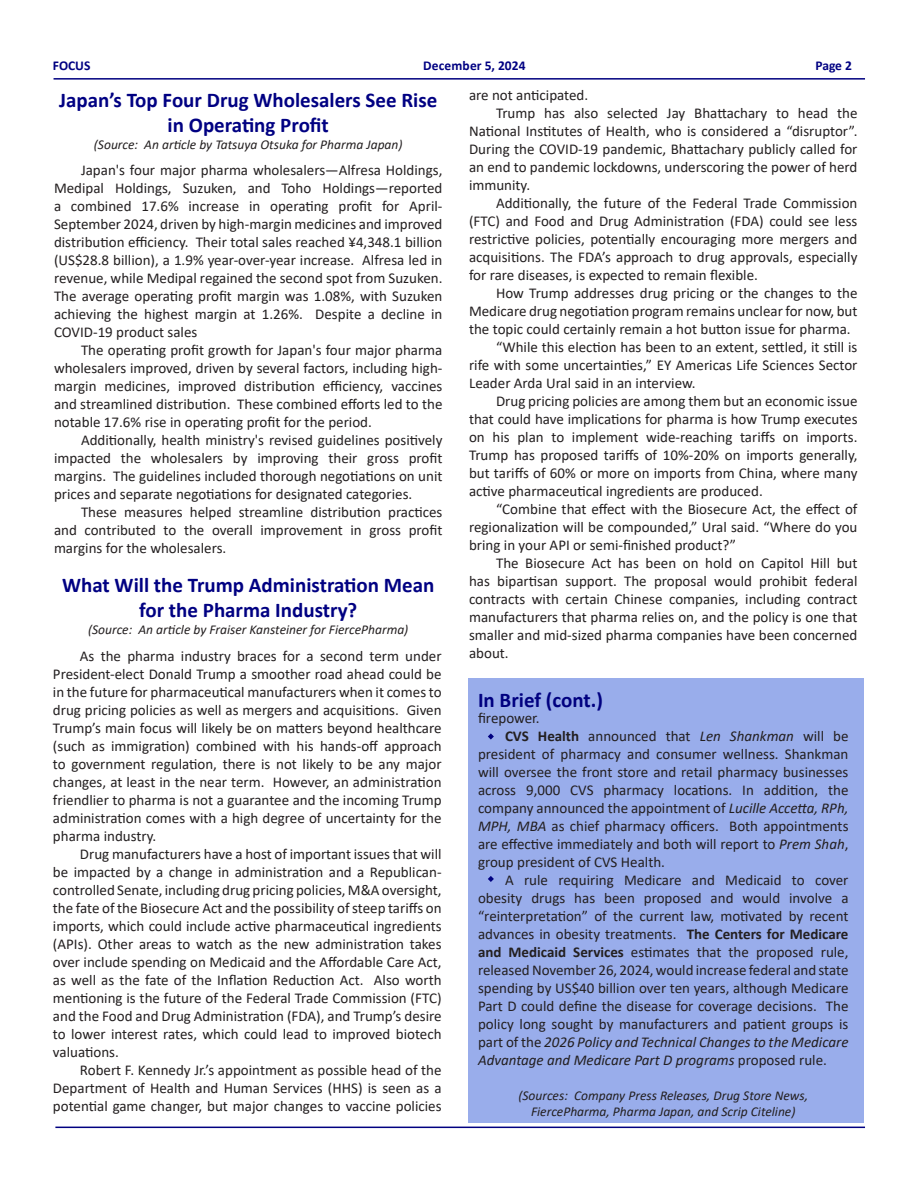
<style>
.page{position:relative;width:918px;height:1188px;background:#fff}
.page>*{position:absolute;margin:0;border:0;box-sizing:border-box;transform-origin:0 0}
.t1{font:700 21px/25.2px "Calibri";color:#000082;text-align:center}
.t2{font:700 21px "Calibri";color:#000080}
.t3{font:15px/18px "Calibri";color:#231f20;text-align:justify}
.t4{font:italic 13.5px/16.2px "Calibri";color:#231f20;text-align:center}
.t5{font:700 13.5px "Calibri";color:#000082}
.s1{font-weight:700}
.s2{font-style:italic}
</style>
<div class="page">
<div style="left:468px;top:678px;width:396px;height:445px;background:#99adeb"></div>
<hr style="left:54px;top:78px;width:811px;height:2px;background:#000080">
<hr style="left:55px;top:1127px;width:810px;height:1px;background:#000080">
<svg style="left:488px;top:876px;width:6px;height:6px"></svg>
<svg style="left:488px;top:733px;width:6px;height:7px"></svg>
<p class="t5" style="left:53px;top:56px;width:39px">FOCUS</p>
<p class="t5" style="left:423px;top:56px;width:104px">December 5, 2024</p>
<p class="t5" style="left:815px;top:56px;width:38px">Page 2</p>
<p class="t1" style="left:59px;top:87px;width:380px">Japan’s Top Four Drug Wholesalers See Rise in Operating Profit</p>
<p class="t4" style="left:94px;top:135px;width:310px">(Source: An article by Tatsuya Otsuka for Pharma Japan)</p>
<p class="t3" style="left:54px;top:160px;width:390px;text-indent:27px">Japan's four major pharma wholesalers—Alfresa Holdings, Medipal Holdings, Suzuken, and Toho Holdings—reported a combined 17.6% increase in operating profit for April-September 2024, driven by high-margin medicines and improved distribution efficiency. Their total sales reached ¥4,348.1 billion (US$28.8 billion), a 1.9% year-over-year increase. Alfresa led in revenue, while Medipal regained the second spot from Suzuken.<br>The average operating profit margin was 1.08%, with Suzuken achieving the highest margin at 1.26%. Despite a decline in COVID-19 product sales</p>
<p class="t3" style="left:54px;top:340px;width:390px;text-indent:27px">The operating profit growth for Japan's four major pharma wholesalers improved, driven by several factors, including high&shy;margin medicines, improved distribution efficiency, vaccines and streamlined distribution. These combined efforts led to the notable 17.6% rise in operating profit for the period.</p>
<p class="t3" style="left:54px;top:430px;width:390px;text-indent:27px">Additionally, health ministry's revised guidelines positively impacted the wholesalers by improving their gross profit margins. The guidelines included thorough negotiations on unit prices and separate negotiations for designated categories.</p>
<p class="t3" style="left:54px;top:502px;width:390px;text-indent:27px">These measures helped streamline distribution practices and contributed to the overall improvement in gross profit margins for the wholesalers.</p>
<p class="t1" style="left:62px;top:572px;width:374px">What Will the Trump Administration Mean for the Pharma Industry?</p>
<p class="t4" style="left:88px;top:620px;width:322px">(Source: An article by Fraiser Kansteiner for FiercePharma)</p>
<p class="t3" style="left:53px;top:647px;width:390px;text-indent:27px">As the pharma industry braces for a second term under President-elect Donald Trump a smoother road ahead could be in the future for pharmaceutical manufacturers when it comes to drug pricing policies as well as mergers and acquisitions. Given Trump’s main focus will likely be on matters beyond healthcare (such as immigration) combined with his hands-off approach to government regulation, there is not likely to be any major changes, at least in the near term. However, an administration friendlier to pharma is not a guarantee and the incoming Trump administration comes with a high degree of uncertainty for the pharma industry.</p>
<p class="t3" style="left:53px;top:845px;width:390px;text-indent:27px">Drug manufacturers have a host of important issues that will be impacted by a change in administration and a Republican&shy;controlled Senate, including drug pricing policies, M&amp;A oversight, the fate of the Biosecure Act and the possibility of steep tariffs on imports, which could include active pharmaceutical ingredients (APIs). Other areas to watch as the new administration takes over include spending on Medicaid and the Affordable Care Act, as well as the fate of the Inflation Reduction Act. Also worth mentioning is the future of the Federal Trade Commission (FTC) and the Food and Drug Administration (FDA), and Trump’s desire to lower interest rates, which could lead to improved biotech valuations.</p>
<p class="t3" style="left:53px;top:1061px;width:390px;text-indent:27px">Robert F. Kennedy Jr.’s appointment as possible head of the Department of Health and Human Services (HHS) is seen as a potential game changer, but major changes to vaccine policies</p>
<p class="t3" style="left:469px;top:86px;width:121px">are not anticipated.</p>
<p class="t3" style="left:469px;top:104px;width:390px;text-indent:27px">Trump has also selected Jay Bhattachary to head the National Institutes of Health, who is considered a “disruptor”.<br>During the COVID-19 pandemic, Bhattachary publicly called for an end to pandemic lockdowns, underscoring the power of herd immunity.</p>
<p class="t3" style="left:469px;top:194px;width:390px;text-indent:27px">Additionally, the future of the Federal Trade Commission (FTC) and Food and Drug Administration (FDA) could see less restrictive policies, potentially encouraging more mergers and acquisitions. The FDA’s approach to drug approvals, especially for rare diseases, is expected to remain flexible.</p>
<p class="t3" style="left:469px;top:284px;width:390px;text-indent:27px">How Trump addresses drug pricing or the changes to the Medicare drug negotiation program remains unclear for now, but the topic could certainly remain a hot button issue for pharma.</p>
<p class="t3" style="left:469px;top:338px;width:390px;text-indent:27px">“While this election has been to an extent, settled, it still is rife with some uncertainties,” EY Americas Life Sciences Sector Leader Arda Ural said in an interview.</p>
<p class="t3" style="left:469px;top:392px;width:390px;text-indent:27px">Drug pricing policies are among them but an economic issue that could have implications for pharma is how Trump executes on his plan to implement wide-reaching tariffs on imports.<br>Trump has proposed tariffs of 10%-20% on imports generally, but tariffs of 60% or more on imports from China, where many active pharmaceutical ingredients are produced.</p>
<p class="t3" style="left:469px;top:500px;width:390px;text-indent:27px">“Combine that effect with the Biosecure Act, the effect of regionalization will be compounded,” Ural said. “Where do you bring in your API or semi-finished product?”</p>
<p class="t3" style="left:469px;top:554px;width:390px;text-indent:27px">The Biosecure Act has been on hold on Capitol Hill but has bipartisan support. The proposal would prohibit federal contracts with certain Chinese companies, including contract manufacturers that pharma relies on, and the policy is one that smaller and mid-sized pharma companies have been concerned about.</p>
<p class="t2" style="left:478px;top:685px;width:126px">In Brief (cont.)</p>
<p class="t3" style="left:478px;top:709px;width:63px">firepower.</p>
<p class="t3" style="left:478px;top:727px;width:372px;text-indent:27px"><span class="s1">CVS Health</span> announced that <span class="s2">Len Shankman</span> will be president of pharmacy and consumer wellness. Shankman will oversee the front store and retail pharmacy businesses across 9,000 CVS pharmacy locations. In addition, the company announced the appointment of <span class="s2">Lucille Accetta, RPh, MPH, MBA</span> as chief pharmacy officers. Both appointments are effective immediately and both will report to <span class="s2">Prem Shah</span>, group president of CVS Health.</p>
<p class="t3" style="left:478px;top:871px;width:372px;text-indent:27px">A rule requiring Medicare and Medicaid to cover obesity drugs has been proposed and would involve a “reinterpretation” of the current law, motivated by recent advances in obesity treatments. <span class="s1">The Centers for Medicare and Medicaid Services</span> estimates that the proposed rule, released November 26, 2024, would increase federal and state spending by US$40 billion over ten years, although Medicare Part D could define the disease for coverage decisions. The policy long sought by manufacturers and patient groups is part of the <span class="s2">2026 Policy and Technical Changes to the Medicare Advantage and Medicare Part D programs</span> proposed rule.</p>
<p class="t4" style="left:518px;top:1086px;width:291px">(Sources: Company Press Releases, Drug Store News,<br>FiercePharma, Pharma Japan, and Scrip Citeline)</p>
</div>
